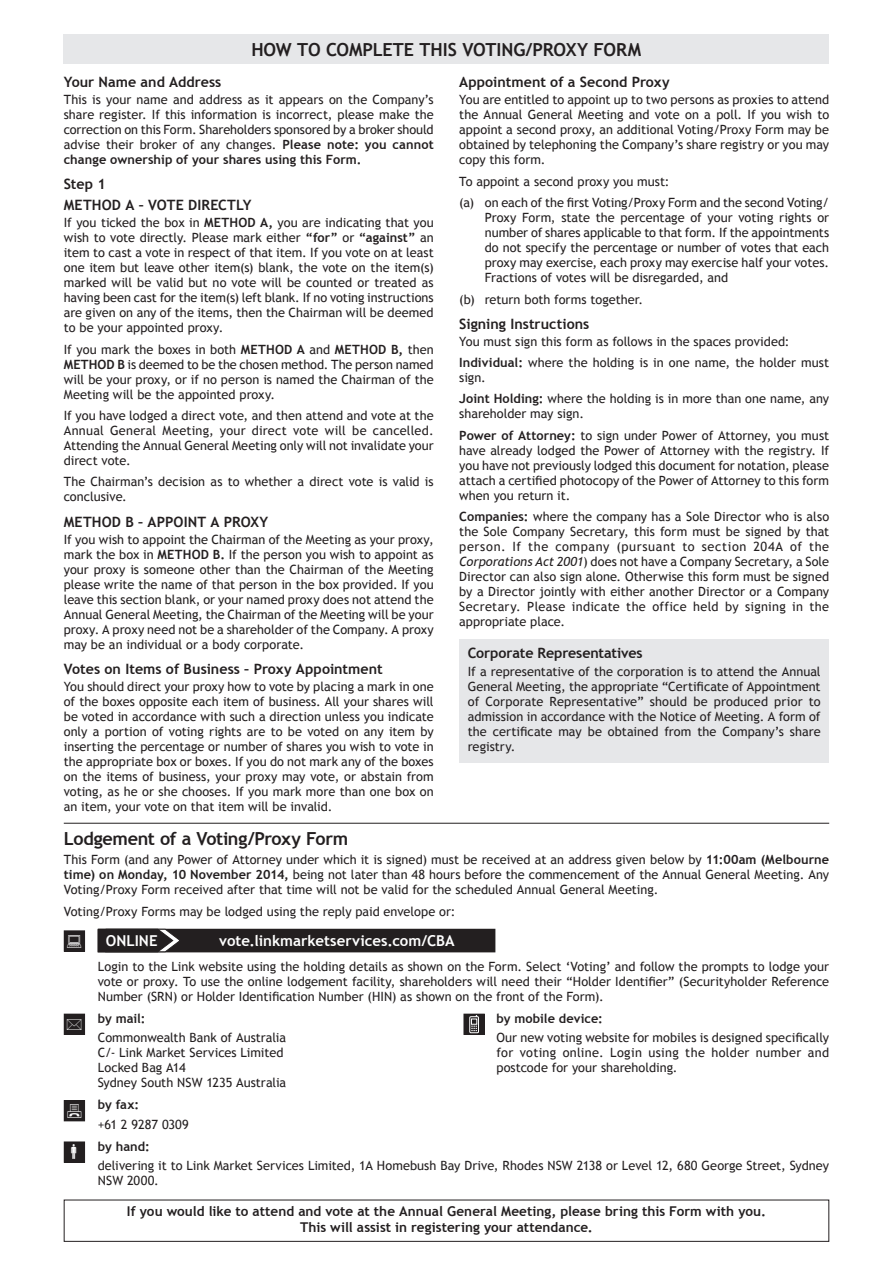
<style>
.page{position:relative;width:893px;height:1263px;background:#fff}
.page>*{position:absolute;margin:0;border:0;box-sizing:border-box;transform-origin:0 0}
.Heading_A{font:700 18px "Trebuchet MS";letter-spacing:-.005em;color:#231f20}
.Heading_A_bk{font:700 18px "Trebuchet MS";letter-spacing:-.015em;color:#231f20}
.t1{font:700 15px "Trebuchet MS";color:#fff}
.Heading_B_bk{font:700 14.25px "Trebuchet MS";color:#231f20}
.Bodytext_back{font:700 13.5px/15.8px "Trebuchet MS";letter-spacing:.005em;color:#231f20;text-align:center}
.Bodytext_bk{font:12.75px/15px "Trebuchet MS";color:#231f20;text-align:justify}
.Bullet_bk{font:12.75px/15px "Trebuchet MS";color:#231f20;text-align:justify}
.Bodytext_bk-2{font:700 12.75px "Trebuchet MS";color:#231f20}
.s1{font-weight:700}
.s2{font-style:italic}
</style>
<div class="page">
<div style="left:64px;top:35px;width:765px;height:29px;background:#e6e7e9"></div>
<div style="left:459px;top:639px;width:370px;height:124px;background:#e6e7e9"></div>
<hr style="left:64px;top:823px;width:765px;height:1px;background:#231f20">
<div style="left:64px;top:931px;width:21px;height:20px;background:#231f20"></div>
<div style="left:64px;top:930px;width:21px;height:22px;border:1px solid #231f20"></div>
<div style="left:98px;top:929px;width:397px;height:23px;background:#231f20"></div>
<svg style="left:97px;top:928px;width:84px;height:24px"></svg>
<div style="left:64px;top:1014px;width:21px;height:20px;background:#231f20"></div>
<div style="left:64px;top:1014px;width:21px;height:21px;border:1px solid #231f20"></div>
<div style="left:464px;top:1014px;width:20px;height:20px;background:#231f20"></div>
<div style="left:469px;top:1016px;width:10px;height:17px;border:1px solid #fff"></div>
<svg style="left:471px;top:1016px;width:6px;height:15px"></svg>
<div style="left:463px;top:1014px;width:22px;height:21px;border:1px solid #231f20"></div>
<div style="left:64px;top:1100px;width:21px;height:21px;background:#231f20"></div>
<div style="left:64px;top:1142px;width:21px;height:20px;background:#231f20"></div>
<div style="left:64px;top:1141px;width:21px;height:22px;border:1px solid #231f20"></div>
<div style="left:64px;top:1199px;width:765px;height:43px;border:1px solid #231f20"></div>
<p class="Heading_A" style="left:251px;top:38px;width:391px">HOW TO COMPLETE THIS VOTING/PROXY FORM</p>
<p class="Heading_B_bk" style="left:64px;top:73px;width:159px">Your Name and Address</p>
<p class="Bodytext_bk" style="left:64px;top:93px;width:371px">This is your name and address as it appears on the Company’s share register. If this information is incorrect, please make the correction on this Form. Shareholders sponsored by a broker should advise their broker of any changes. <span class="s1">Please note: you cannot change ownership of your shares using this Form.</span></p>
<p class="Heading_B_bk" style="left:64px;top:175px;width:44px">Step 1</p>
<p class="Heading_B_bk" style="left:64px;top:196px;width:189px">METHOD A – VOTE DIRECTLY</p>
<p class="Bodytext_bk" style="left:64px;top:215px;width:371px">If you ticked the box in <span class="s1">METHOD A,</span> you are indicating that you wish to vote directly. Please mark either <span class="s1">“for”</span> or <span class="s1">“against”</span> an item to cast a vote in respect of that item. If you vote on at least one item but leave other item(s) blank, the vote on the item(s) marked will be valid but no vote will be counted or treated as having been cast for the item(s) left blank. If no voting instructions are given on any of the items, then the Chairman will be deemed to be your appointed proxy.</p>
<p class="Bodytext_bk" style="left:64px;top:342px;width:371px">If you mark the boxes in both <span class="s1">METHOD A</span> and <span class="s1">METHOD B,</span> then <span class="s1">METHOD B</span> is deemed to be the chosen method. The person named will be your proxy, or if no person is named the Chairman of the Meeting will be the appointed proxy.</p>
<p class="Bodytext_bk" style="left:64px;top:408px;width:371px">If you have lodged a direct vote, and then attend and vote at the Annual General Meeting, your direct vote will be cancelled.<br>Attending the Annual General Meeting only will not invalidate your direct vote.</p>
<p class="Bodytext_bk" style="left:64px;top:475px;width:371px">The Chairman’s decision as to whether a direct vote is valid is conclusive.</p>
<p class="Heading_B_bk" style="left:64px;top:512px;width:206px">METHOD B – APPOINT A PROXY</p>
<p class="Bodytext_bk" style="left:64px;top:532px;width:371px">If you wish to appoint the Chairman of the Meeting as your proxy, mark the box in <span class="s1">METHOD B.</span> If the person you wish to appoint as your proxy is someone other than the Chairman of the Meeting please write the name of that person in the box provided. If you leave this section blank, or your named proxy does not attend the Annual General Meeting, the Chairman of the Meeting will be your proxy. A proxy need not be a shareholder of the Company. A proxy may be an individual or a body corporate.</p>
<p class="Heading_B_bk" style="left:64px;top:660px;width:320px">Votes on Items of Business – Proxy Appointment</p>
<p class="Bodytext_bk" style="left:64px;top:679px;width:371px">You should direct your proxy how to vote by placing a mark in one of the boxes opposite each item of business. All your shares will be voted in accordance with such a direction unless you indicate only a portion of voting rights are to be voted on any item by inserting the percentage or number of shares you wish to vote in the appropriate box or boxes. If you do not mark any of the boxes on the items of business, your proxy may vote, or abstain from voting, as he or she chooses. If you mark more than one box on an item, your vote on that item will be invalid.</p>
<p class="Heading_B_bk" style="left:459px;top:73px;width:212px">Appointment of a Second Proxy</p>
<p class="Bodytext_bk" style="left:459px;top:93px;width:371px">You are entitled to appoint up to two persons as proxies to attend the Annual General Meeting and vote on a poll. If you wish to appoint a second proxy, an additional Voting/Proxy Form may be obtained by telephoning the Company’s share registry or you may copy this form.</p>
<p class="Bodytext_bk" style="left:459px;top:174px;width:212px">To appoint a second proxy you must:</p>
<p class="Bullet_bk" style="left:485px;top:195px;width:346px;text-indent:-26px">(a) on each of the first Voting/Proxy Form and the second Voting/ Proxy Form, state the percentage of your voting rights or number of shares applicable to that form. If the appointments do not specify the percentage or number of votes that each proxy may exercise, each proxy may exercise half your votes.<br>Fractions of votes will be disregarded, and</p>
<p class="Bullet_bk" style="left:459px;top:292px;width:185px">(b) return both forms together.</p>
<p class="Heading_B_bk" style="left:459px;top:315px;width:132px">Signing Instructions</p>
<p class="Bodytext_bk" style="left:459px;top:334px;width:332px">You must sign this form as follows in the spaces provided:</p>
<p class="Bodytext_bk" style="left:459px;top:355px;width:371px"><span class="s1">Individual:</span> where the holding is in one name, the holder must sign.</p>
<p class="Bodytext_bk" style="left:459px;top:392px;width:371px"><span class="s1">Joint Holding:</span> where the holding is in more than one name, any shareholder may sign.</p>
<p class="Bodytext_bk" style="left:459px;top:428px;width:371px"><span class="s1">Power of Attorney:</span> to sign under Power of Attorney, you must have already lodged the Power of Attorney with the registry. If you have not previously lodged this document for notation, please attach a certified photocopy of the Power of Attorney to this form when you return it.</p>
<p class="Bodytext_bk" style="left:459px;top:509px;width:371px"><span class="s1">Companies:</span> where the company has a Sole Director who is also the Sole Company Secretary, this form must be signed by that person. If the company (pursuant to section 204A of the <span class="s2">Corporations Act 2001</span>) does not have a Company Secretary, a Sole Director can also sign alone. Otherwise this form must be signed by a Director jointly with either another Director or a Company Secretary. Please indicate the office held by signing in the appropriate place.</p>
<p class="Heading_B_bk" style="left:468px;top:644px;width:176px">Corporate Representatives</p>
<p class="Bodytext_bk" style="left:468px;top:664px;width:354px">If a representative of the corporation is to attend the Annual General Meeting, the appropriate “Certificate of Appointment of Corporate Representative” should be produced prior to admission in accordance with the Notice of Meeting. A form of the certificate may be obtained from the Company’s share registry.</p>
<p class="Heading_A_bk" style="left:64px;top:827px;width:286px">Lodgement of a Voting/Proxy Form</p>
<p class="Bodytext_bk" style="left:64px;top:852px;width:767px">This Form (and any Power of Attorney under which it is signed) must be received at an address given below by <span class="s1">11:00am (Melbourne time) on Monday, 10 November 2014,</span> being not later than 48 hours before the commencement of the Annual General Meeting. Any Voting/Proxy Form received after that time will not be valid for the scheduled Annual General Meeting.</p>
<p class="Bodytext_bk" style="left:64px;top:904px;width:393px">Voting/Proxy Forms may be lodged using the reply paid envelope or:</p>
<p class="t1" style="left:106px;top:931px;width:53px">ONLINE</p>
<p class="t1" style="left:219px;top:931px;width:237px">vote.linkmarketservices.com/CBA</p>
<p class="Bodytext_bk" style="left:98px;top:959px;width:733px">Login to the Link website using the holding details as shown on the Form. Select ‘Voting’ and follow the prompts to lodge your vote or proxy. To use the online lodgement facility, shareholders will need their “Holder Identifier” (Securityholder Reference Number (SRN) or Holder Identification Number (HIN) as shown on the front of the Form).</p>
<p class="Bodytext_bk-2" style="left:98px;top:1010px;width:49px">by mail:</p>
<p class="Bodytext_bk" style="left:98px;top:1030px;width:190px">Commonwealth Bank of Australia</p>
<p class="Bodytext_bk" style="left:98px;top:1045px;width:187px">C/- Link Market Services Limited</p>
<p class="Bodytext_bk" style="left:98px;top:1060px;width:89px">Locked Bag A14</p>
<p class="Bodytext_bk" style="left:98px;top:1075px;width:190px">Sydney South NSW 1235 Australia</p>
<p class="Bodytext_bk-2" style="left:496px;top:1010px;width:108px">by mobile device:</p>
<p class="Bodytext_bk" style="left:496px;top:1030px;width:334px">Our new voting website for mobiles is designed specifically for voting online. Login using the holder number and postcode for your shareholding.</p>
<p class="Bodytext_bk-2" style="left:98px;top:1097px;width:43px">by fax:</p>
<p class="Bodytext_bk" style="left:98px;top:1117px;width:93px">+61 2 9287 0309</p>
<p class="Bodytext_bk-2" style="left:98px;top:1138px;width:54px">by hand:</p>
<p class="Bodytext_bk" style="left:98px;top:1158px;width:733px">delivering it to Link Market Services Limited, 1A Homebush Bay Drive, Rhodes NSW 2138 or Level 12, 680 George Street, Sydney<br>NSW 2000.</p>
<p class="Bodytext_back" style="left:127px;top:1204px;width:640px">If you would like to attend and vote at the Annual General Meeting, please bring this Form with you.<br>This will assist in registering your attendance.</p>
</div>
